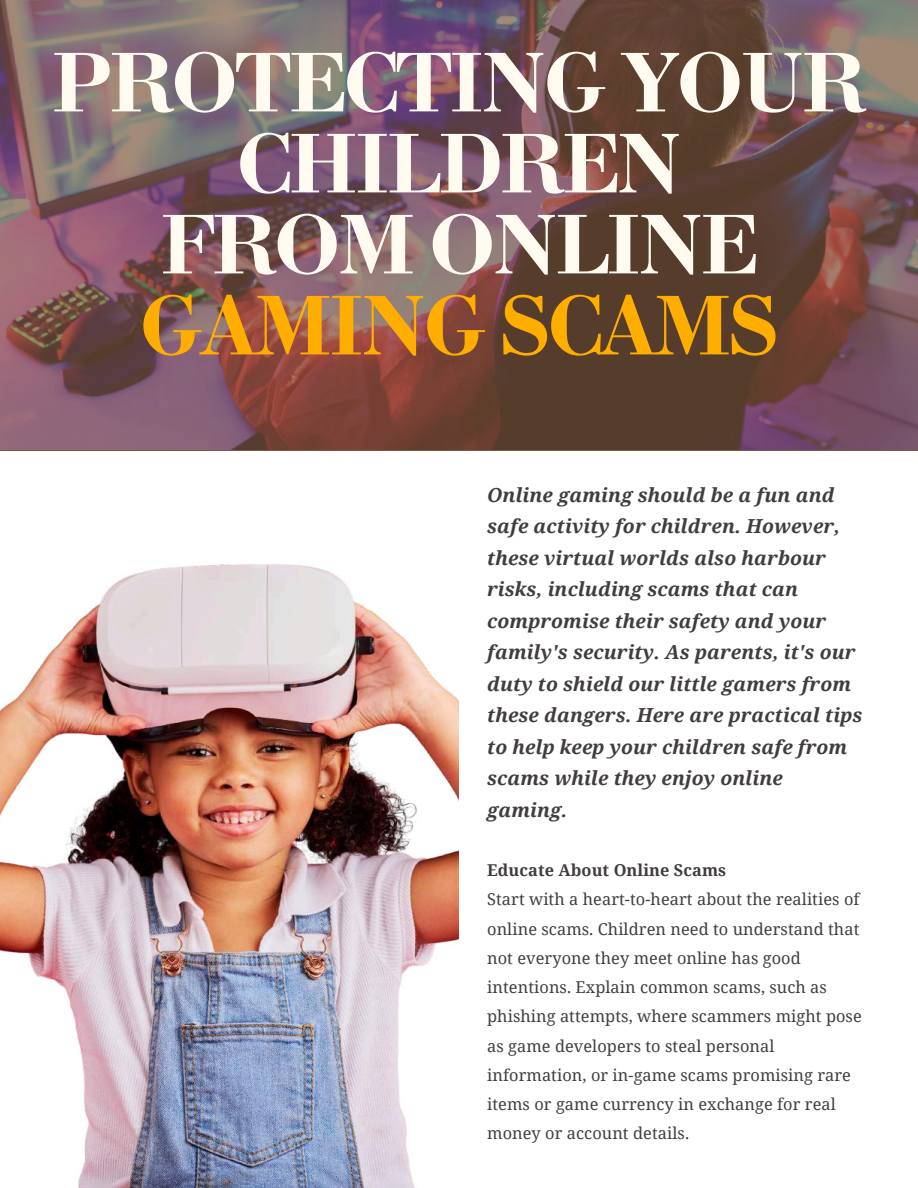
<style>
.page{position:relative;width:918px;height:1188px;background:#fff}
.page>*{position:absolute;margin:0;border:0;box-sizing:border-box;transform-origin:0 0}
.t1{font:700 89.25px/81px "Bodoni";letter-spacing:-.05em;color:#fffbf0;text-align:center}
.t2{font:700 89.25px "Bodoni";letter-spacing:-.05em;color:#ffae00}
.t3{font:italic 700 19.35px/31.5px "Noto Serif";letter-spacing:.005em;color:#423d3d}
.t4{font:16.35px/29.2px "Noto Serif";letter-spacing:.005em;color:#423d3d}
.t5{font:700 16.35px "Noto Serif";letter-spacing:.005em;color:#423d3d}
</style>
<div class="page">
<img style="left:0;top:564px;width:459px;height:624px">
<img style="left:0;top:0;width:918px;height:450px">
<h1 class="t1" style="left:51px;top:45px;width:818px">PROTECTING YOUR<br>CHILDREN<br>FROM ONLINE</h1>
<h1 class="t2" style="left:139px;top:270px;width:642px">GAMING SCAMS</h1>
<p class="t3" style="left:487px;top:478px;width:377px">Online gaming should be a fun and safe activity for children. However, these virtual worlds also harbour risks, including scams that can compromise their safety and your family's security. As parents, it's our duty to shield our little gamers from these dangers. Here are practical tips to help keep your children safe from scams while they enjoy online gaming.</p>
<p class="t5" style="left:487px;top:859px;width:241px">Educate About Online Scams</p>
<p class="t4" style="left:487px;top:885px;width:376px">Start with a heart-to-heart about the realities of online scams. Children need to understand that not everyone they meet online has good intentions. Explain common scams, such as phishing attempts, where scammers might pose as game developers to steal personal information, or in-game scams promising rare items or game currency in exchange for real money or account details.</p>
</div>
